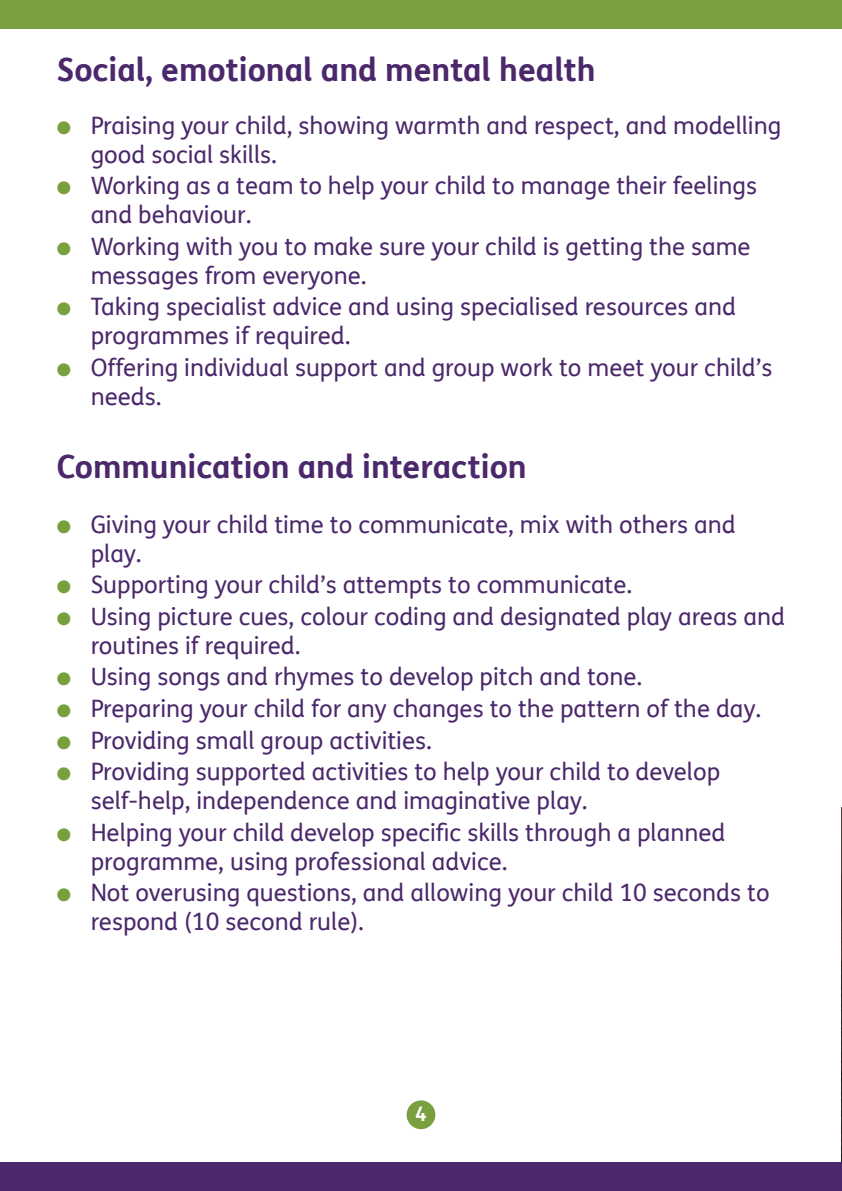
<style>
.page{position:relative;width:842px;height:1191px;background:#fff}
.page>*{position:absolute;margin:0;border:0;box-sizing:border-box;transform-origin:0 0}
.t1{font:700 32px "FS Me";color:#4b286b}
.t2{font:24px/28.8px "FS Me";color:#4b286b}
.t3{font:700 20px "FS Me";color:#fff}
.s1{color:#7a9f3e}
</style>
<div class="page">
<div style="left:0;top:0;width:842px;height:29px;background:#7a9f3e"></div>
<div style="left:407px;top:1100px;width:28px;height:29px;background:#7a9f3e;border-radius:50%"></div>
<img style="left:841px;top:807px;width:1px;height:355px">
<div style="left:0;top:1162px;width:842px;height:29px;background:#4b286b"></div>
<h1 class="t1" style="left:57px;top:49px;width:540px">Social, emotional and mental health</h1>
<p class="t2" style="left:91px;top:112px;width:692px;text-indent:-34px"><span class="s1">●</span> Praising your child, showing warmth and respect, and modelling good social skills.</p>
<p class="t2" style="left:91px;top:172px;width:668px;text-indent:-34px"><span class="s1">●</span> Working as a team to help your child to manage their feelings and behaviour.</p>
<p class="t2" style="left:91px;top:233px;width:661px;text-indent:-34px"><span class="s1">●</span> Working with you to make sure your child is getting the same messages from everyone.</p>
<p class="t2" style="left:91px;top:293px;width:647px;text-indent:-34px"><span class="s1">●</span> Taking specialist advice and using specialised resources and programmes if required.</p>
<p class="t2" style="left:91px;top:353px;width:683px;text-indent:-34px"><span class="s1">●</span> Offering individual support and group work to meet your child’s needs.</p>
<h1 class="t1" style="left:57px;top:446px;width:472px">Communication and interaction</h1>
<p class="t2" style="left:91px;top:510px;width:647px;text-indent:-34px"><span class="s1">●</span> Giving your child time to communicate, mix with others and play.</p>
<p class="t2" style="left:57px;top:571px;width:577px"><span class="s1">●</span> Supporting your child’s attempts to communicate.</p>
<p class="t2" style="left:91px;top:602px;width:696px;text-indent:-34px"><span class="s1">●</span> Using picture cues, colour coding and designated play areas and routines if required.</p>
<p class="t2" style="left:57px;top:663px;width:587px"><span class="s1">●</span> Using songs and rhymes to develop pitch and tone.</p>
<p class="t2" style="left:57px;top:694px;width:706px"><span class="s1">●</span> Preparing your child for any changes to the pattern of the day.</p>
<p class="t2" style="left:57px;top:726px;width:377px"><span class="s1">●</span> Providing small group activities.</p>
<p class="t2" style="left:91px;top:758px;width:631px;text-indent:-34px"><span class="s1">●</span> Providing supported activities to help your child to develop self-help, independence and imaginative play.</p>
<p class="t2" style="left:91px;top:818px;width:636px;text-indent:-34px"><span class="s1">●</span> Helping your child develop specific skills through a planned programme, using professional advice.</p>
<p class="t2" style="left:91px;top:879px;width:680px;text-indent:-34px"><span class="s1">●</span> Not overusing questions, and allowing your child 10 seconds to respond (10 second rule).</p>
<p class="t3" style="left:415px;top:1101px;width:13px">4</p>
</div>
